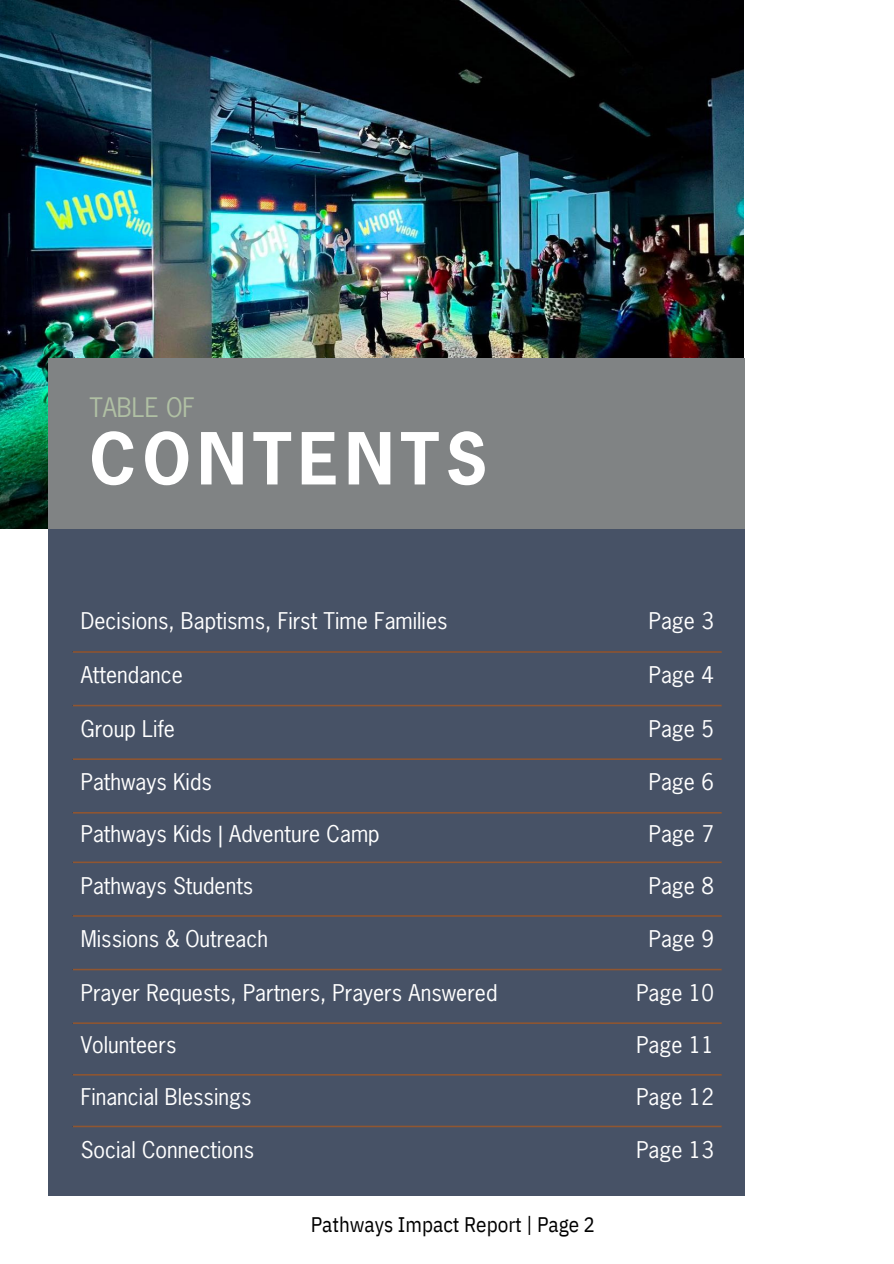
<style>
.page{position:relative;width:894px;height:1264px;background:#fff}
.page>*{position:absolute;margin:0;border:0;box-sizing:border-box;transform-origin:0 0}
.t1{font:700 67.35px "News Gothic Std";letter-spacing:.095em;color:#fff}
.t2{font:25.2px "News Gothic Std";color:#b0c0a4}
.t3{font:21.6px "News Gothic Std";color:#fff}
.t4{font:21px "IBM Plex Sans Cond";color:#000}
</style>
<div class="page">
<img style="left:0;top:0;width:743px;height:528px">
<div style="left:48px;top:358px;width:696px;height:837px;background:#475266"></div>
<div style="left:48px;top:358px;width:696px;height:170px;background:#808384"></div>
<hr style="left:73px;top:651px;width:648px;height:1px;background:#905631">
<hr style="left:73px;top:704px;width:648px;height:2px;background:#905631">
<hr style="left:73px;top:758px;width:648px;height:2px;background:#905631">
<hr style="left:73px;top:812px;width:648px;height:1px;background:#905631">
<hr style="left:73px;top:861px;width:648px;height:2px;background:#905631">
<hr style="left:73px;top:915px;width:648px;height:1px;background:#905631">
<hr style="left:73px;top:968px;width:648px;height:2px;background:#905631">
<hr style="left:73px;top:1022px;width:648px;height:1px;background:#905631">
<hr style="left:73px;top:1074px;width:648px;height:1px;background:#905631">
<hr style="left:73px;top:1125px;width:648px;height:2px;background:#905631">
<p class="t2" style="left:89px;top:398px;width:107px">TABLE OF</p>
<h1 class="t1" style="left:89px;top:432px;width:399px">CONTENTS</h1>
<p class="t3" style="left:81px;top:612px;width:368px">Decisions, Baptisms, First Time Families</p>
<p class="t3" style="left:648px;top:612px;width:66px">Page 3</p>
<p class="t3" style="left:81px;top:666px;width:104px">Attendance</p>
<p class="t3" style="left:648px;top:666px;width:66px">Page 4</p>
<p class="t3" style="left:81px;top:720px;width:96px">Group Life</p>
<p class="t3" style="left:648px;top:720px;width:66px">Page 5</p>
<p class="t3" style="left:81px;top:773px;width:132px">Pathways Kids</p>
<p class="t3" style="left:648px;top:773px;width:66px">Page 6</p>
<p class="t3" style="left:81px;top:825px;width:300px">Pathways Kids | Adventure Camp</p>
<p class="t3" style="left:648px;top:825px;width:66px">Page 7</p>
<p class="t3" style="left:81px;top:876px;width:174px">Pathways Students</p>
<p class="t3" style="left:648px;top:876px;width:66px">Page 8</p>
<p class="t3" style="left:81px;top:930px;width:189px">Missions &amp; Outreach</p>
<p class="t3" style="left:648px;top:930px;width:66px">Page 9</p>
<p class="t3" style="left:81px;top:983px;width:418px">Prayer Requests, Partners, Prayers Answered</p>
<p class="t3" style="left:636px;top:983px;width:79px">Page 10</p>
<p class="t3" style="left:81px;top:1036px;width:97px">Volunteers</p>
<p class="t3" style="left:636px;top:1036px;width:79px">Page 11</p>
<p class="t3" style="left:81px;top:1088px;width:172px">Financial Blessings</p>
<p class="t3" style="left:636px;top:1088px;width:79px">Page 12</p>
<p class="t3" style="left:81px;top:1140px;width:175px">Social Connections</p>
<p class="t3" style="left:636px;top:1140px;width:79px">Page 13</p>
<p class="t4" style="left:310px;top:1210px;width:286px">Pathways Impact Report | Page 2</p>
</div>
